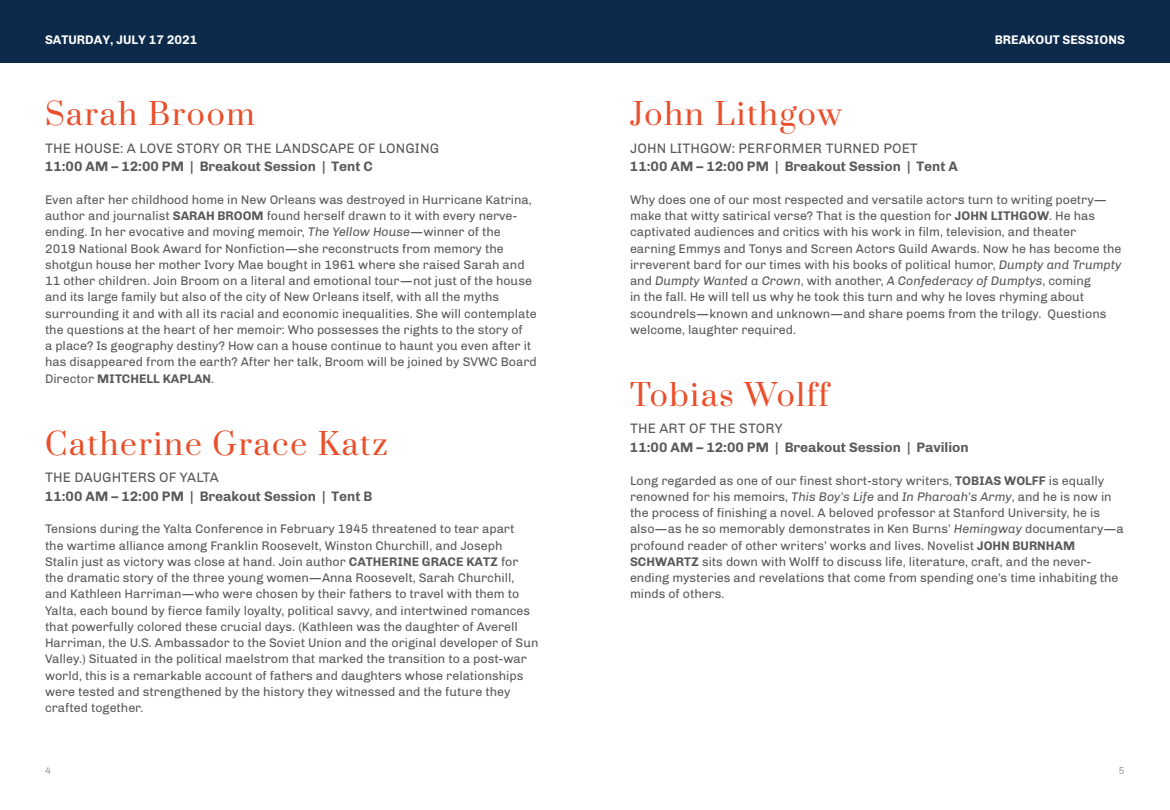
<style>
.page{position:relative;width:1170px;height:810px;background:#fff}
.page>*{position:absolute;margin:0;border:0;box-sizing:border-box;transform-origin:0 0}
.t1{font:30px "Prata";letter-spacing:.06em;color:#ea4f2b}
.t2{font:700 13.75px "Chivo";color:#58595b}
.t3{font:13.75px "Chivo";letter-spacing:.01em;color:#58595b}
.t4{font:12.5px/16.2px "Chivo";color:#58595b}
.t5{font:700 12.5px "Chivo";color:#fff}
.t6{font:300 10px "Chivo";color:#6d6e71}
.s1{font-weight:700}
.s2{font-style:italic}
</style>
<div class="page">
<div style="left:0;top:0;width:1170px;height:63px;background:#0d2a4a"></div>
<p class="t5" style="left:45px;top:33px;width:154px">SATURDAY, JULY 17 2021</p>
<p class="t5" style="left:995px;top:33px;width:132px">BREAKOUT SESSIONS</p>
<h1 class="t1" style="left:45px;top:95px;width:211px">Sarah Broom</h1>
<p class="t3" style="left:45px;top:140px;width:396px">THE HOUSE: A LOVE STORY OR THE LANDSCAPE OF LONGING</p>
<p class="t2" style="left:45px;top:159px;width:329px">11:00 AM – 12:00 PM | Breakout Session | Tent C</p>
<p class="t4" style="left:45px;top:192px;width:493px">Even after her childhood home in New Orleans was destroyed in Hurricane Katrina, author and journalist <span class="s1">SARAH BROOM</span> found herself drawn to it with every nerve&shy;ending. In her evocative and moving memoir, <span class="s2">The Yellow House</span>—winner of the<br>2019 National Book Award for Nonfiction—she reconstructs from memory the shotgun house her mother Ivory Mae bought in 1961 where she raised Sarah and 11 other children. Join Broom on a literal and emotional tour—not just of the house and its large family but also of the city of New Orleans itself, with all the myths surrounding it and with all its racial and economic inequalities. She will contemplate the questions at the heart of her memoir: Who possesses the rights to the story of<br>a place? Is geography destiny? How can a house continue to haunt you even after it has disappeared from the earth? After her talk, Broom will be joined by SVWC Board Director <span class="s1">MITCHELL KAPLAN</span>.</p>
<h1 class="t1" style="left:45px;top:425px;width:344px">Catherine Grace Katz</h1>
<p class="t3" style="left:45px;top:469px;width:175px">THE DAUGHTERS OF YALTA</p>
<p class="t2" style="left:45px;top:488px;width:329px">11:00 AM – 12:00 PM | Breakout Session | Tent B</p>
<p class="t4" style="left:45px;top:521px;width:495px">Tensions during the Yalta Conference in February 1945 threatened to tear apart<br>the wartime alliance among Franklin Roosevelt, Winston Churchill, and Joseph Stalin just as victory was close at hand. Join author <span class="s1">CATHERINE GRACE KATZ</span> for the dramatic story of the three young women—Anna Roosevelt, Sarah Churchill, and Kathleen Harriman—who were chosen by their fathers to travel with them to Yalta, each bound by fierce family loyalty, political savvy, and intertwined romances that powerfully colored these crucial days. (Kathleen was the daughter of Averell Harriman, the U.S. Ambassador to the Soviet Union and the original developer of Sun Valley.) Situated in the political maelstrom that marked the transition to a post-war world, this is a remarkable account of fathers and daughters whose relationships were tested and strengthened by the history they witnessed and the future they crafted together.</p>
<h1 class="t1" style="left:630px;top:95px;width:213px">John Lithgow</h1>
<p class="t3" style="left:630px;top:140px;width:289px">JOHN LITHGOW: PERFORMER TURNED POET</p>
<p class="t2" style="left:630px;top:159px;width:329px">11:00 AM – 12:00 PM | Breakout Session | Tent A</p>
<p class="t4" style="left:630px;top:192px;width:493px">Why does one of our most respected and versatile actors turn to writing poetry— make that witty satirical verse? That is the question for <span class="s1">JOHN LITHGOW</span>. He has captivated audiences and critics with his work in film, television, and theater earning Emmys and Tonys and Screen Actors Guild Awards. Now he has become the irreverent bard for our times with his books of political humor, <span class="s2">Dumpty and Trumpty </span>and <span class="s2">Dumpty Wanted a Crown</span>, with another, <span class="s2">A Confederacy of Dumptys</span>, coming<br>in the fall. He will tell us why he took this turn and why he loves rhyming about scoundrels—known and unknown—and share poems from the trilogy. Questions welcome, laughter required.</p>
<h1 class="t1" style="left:630px;top:376px;width:201px">Tobias Wolff</h1>
<p class="t3" style="left:630px;top:421px;width:154px">THE ART OF THE STORY</p>
<p class="t2" style="left:630px;top:439px;width:340px">11:00 AM – 12:00 PM | Breakout Session | Pavilion</p>
<p class="t4" style="left:630px;top:472px;width:495px">Long regarded as one of our finest short-story writers, <span class="s1">TOBIAS WOLFF</span> is equally renowned for his memoirs, <span class="s2">This Boy’s Life</span> and <span class="s2">In Pharoah’s Army</span>, and he is now in the process of finishing a novel. A beloved professor at Stanford University, he is also—as he so memorably demonstrates in Ken Burns’ <span class="s2">Hemingway</span> documentary—a profound reader of other writers’ works and lives. Novelist <span class="s1">JOHN BURNHAM SCHWARTZ</span> sits down with Wolff to discuss life, literature, craft, and the never&shy;ending mysteries and revelations that come from spending one’s time inhabiting the minds of others.</p>
<p class="t6" style="left:45px;top:765px;width:8px">4</p>
<p class="t6" style="left:1119px;top:765px;width:8px">5</p>
</div>
